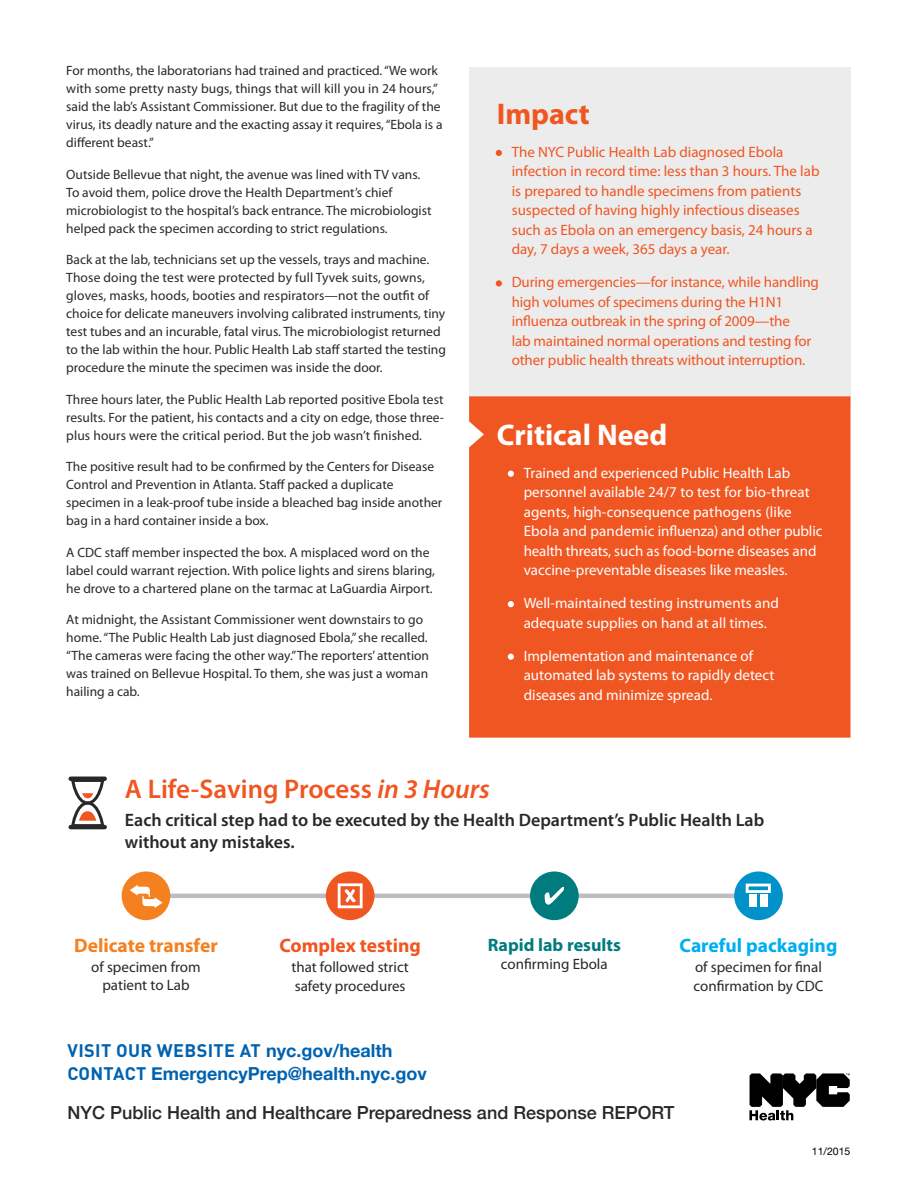
<style>
.page{position:relative;width:918px;height:1188px;background:#fff}
.page>*{position:absolute;margin:0;border:0;box-sizing:border-box;transform-origin:0 0}
.t1{font:700 30px "Myriad Pro";color:#fff}
.t2{font:700 30px "Myriad Pro";color:#f05622}
.t3{font:600 27px "Myriad Pro";color:#f05622}
.t4{font:700 19.5px "Myriad Pro";color:#f58020}
.t5{font:700 19.5px "Myriad Pro";color:#00aeef}
.t6{font:700 19.5px "Myriad Pro";color:#f05622}
.t7{font:600 18px/21.6px "Myriad Pro";color:#292829}
.t8{font:500 18px "Helvetica Neue";color:#292829}
.t9{font:700 18px "Helvetica Neue";color:#0062af}
.t10{font:700 18px "DIN Pro";letter-spacing:.02em;color:#0062af}
.t11{font:700 18px "Myriad Pro";color:#007b7e}
.t12{font:15px/19.5px "Myriad Pro";letter-spacing:-.01em;color:#f05622}
.t13{font:15px/19.5px "Myriad Pro";color:#fff}
.t14{font:15px/19.5px "Myriad Pro";color:#292829}
.t15{font:13.5px/18px "Myriad Pro";color:#292829}
.t16{font:10.5px "Helvetica Neue LT Pro";color:#000}
.s1{font-style:italic}
.s2{font-family:"Helvetica Neue"}
.s3{font-family:"DIN Pro"}
</style>
<div class="page">
<svg style="left:749px;top:1073px;width:101px;height:47px"></svg>
<div style="left:469px;top:68px;width:381px;height:337px;background:#ececed"></div>
<svg style="left:496px;top:150px;width:6px;height:6px"></svg>
<svg style="left:496px;top:280px;width:6px;height:6px"></svg>
<div style="left:469px;top:396px;width:381px;height:342px;background:#f05622"></div>
<svg style="left:508px;top:471px;width:6px;height:6px"></svg>
<svg style="left:508px;top:601px;width:6px;height:6px"></svg>
<svg style="left:508px;top:654px;width:6px;height:6px"></svg>
<hr style="left:158px;top:894px;width:615px;height:4px;background:#bcbec0">
<div style="left:122px;top:871px;width:48px;height:49px;background:#f58020;border-radius:50%"></div>
<svg style="left:130px;top:885px;width:33px;height:23px"></svg>
<div style="left:326px;top:871px;width:48px;height:49px;background:#f05622;border-radius:50%"></div>
<div style="left:338px;top:883px;width:25px;height:25px;border:3px solid #fff"></div>
<svg style="left:345px;top:889px;width:11px;height:13px"></svg>
<div style="left:734px;top:871px;width:49px;height:49px;background:#0092c8;border-radius:50%"></div>
<div style="left:746px;top:884px;width:25px;height:9px;border:3px solid #fff"></div>
<div style="left:749px;top:895px;width:19px;height:12px;background:#fff"></div>
<svg style="left:757px;top:895px;width:2px;height:12px"></svg>
<div style="left:530px;top:871px;width:49px;height:49px;background:#007b7e;border-radius:50%"></div>
<svg style="left:70px;top:780px;width:36px;height:49px"></svg>
<hr style="left:71px;top:777px;width:34px;height:4px;background:#292829">
<hr style="left:71px;top:825px;width:34px;height:4px;background:#292829">
<svg style="left:545px;top:887px;width:19px;height:18px"></svg>
<p class="t15" style="left:66px;top:62px;width:378px">For months, the laboratorians had trained and practiced. “We work with some pretty nasty bugs, things that will kill you in 24 hours,” said the lab’s Assistant Commissioner. But due to the fragility of the virus, its deadly nature and the exacting assay it requires, “Ebola is a different beast.”</p>
<p class="t15" style="left:66px;top:165px;width:367px">Outside Bellevue that night, the avenue was lined with TV vans.<br>To avoid them, police drove the Health Department’s chief microbiologist to the hospital’s back entrance. The microbiologist helped pack the specimen according to strict regulations.</p>
<p class="t15" style="left:66px;top:251px;width:381px">Back at the lab, technicians set up the vessels, trays and machine.<br>Those doing the test were protected by full Tyvek suits, gowns, gloves, masks, hoods, booties and respirators—not the outfit of choice for delicate maneuvers involving calibrated instruments, tiny test tubes and an incurable, fatal virus. The microbiologist returned to the lab within the hour. Public Health Lab staff started the testing procedure the minute the specimen was inside the door.</p>
<p class="t15" style="left:66px;top:390px;width:379px;text-align:justify">Three hours later, the Public Health Lab reported positive Ebola test results. For the patient, his contacts and a city on edge, those three&shy;plus hours were the critical period. But the job wasn’t finished.</p>
<p class="t15" style="left:66px;top:458px;width:378px">The positive result had to be confirmed by the Centers for Disease Control and Prevention in Atlanta. Staff packed a duplicate specimen in a leak-proof tube inside a bleached bag inside another bag in a hard container inside a box.</p>
<p class="t15" style="left:66px;top:543px;width:370px">A CDC staff member inspected the box. A misplaced word on the label could warrant rejection. With police lights and sirens blaring, he drove to a chartered plane on the tarmac at LaGuardia Airport.</p>
<p class="t15" style="left:66px;top:611px;width:364px">At midnight, the Assistant Commissioner went downstairs to go home. “The Public Health Lab just diagnosed Ebola,” she recalled. “The cameras were facing the other way.” The reporters’ attention was trained on Bellevue Hospital. To them, she was just a woman hailing a cab.</p>
<h1 class="t2" style="left:497px;top:94px;width:95px">Impact</h1>
<p class="t12" style="left:512px;top:142px;width:309px;text-indent:-15px">• The NYC Public Health Lab diagnosed Ebola infection in record time: less than 3 hours. The lab is prepared to handle specimens from patients suspected of having highly infectious diseases such as Ebola on an emergency basis, 24 hours a day, 7 days a week, 365 days a year.</p>
<p class="t12" style="left:512px;top:272px;width:309px;text-indent:-15px">• During emergencies—for instance, while handling high volumes of specimens during the H1N1 influenza outbreak in the spring of 2009—the<br>lab maintained normal operations and testing for other public health threats without interruption.</p>
<h1 class="t1" style="left:497px;top:415px;width:172px">Critical Need</h1>
<p class="t13" style="left:524px;top:463px;width:300px;text-indent:-15px">• Trained and experienced Public Health Lab personnel available 24/7 to test for bio-threat agents, high-consequence pathogens (like Ebola and pandemic influenza) and other public health threats, such as food-borne diseases and vaccine-preventable diseases like measles.</p>
<p class="t13" style="left:509px;top:593px;width:272px;text-align:center">• Well-maintained testing instruments and adequate supplies on hand at all times.</p>
<p class="t13" style="left:524px;top:646px;width:252px;text-indent:-15px">• Implementation and maintenance of automated lab systems to rapidly detect diseases and minimize spread.</p>
<h2 class="t3" style="left:125px;top:772px;width:366px">A Life-Saving Process <span class="s1">in 3 Hours</span></h2>
<h3 class="t7" style="left:125px;top:809px;width:641px">Each critical step had to be executed by the Health Department’s Public Health Lab without any mistakes.</h3>
<h3 class="t4" style="left:74px;top:933px;width:145px">Delicate transfer</h3>
<p class="t14" style="left:91px;top:957px;width:111px;line-height:18px;text-align:center">of specimen from patient to Lab</p>
<h3 class="t6" style="left:279px;top:933px;width:143px">Complex testing</h3>
<p class="t14" style="left:291px;top:957px;width:119px">that followed strict safety procedures</p>
<h3 class="t10" style="left:68px;top:1038px;width:326px">VISIT OUR WEBSITE AT <span class="s2">nyc.gov/health</span></h3>
<h3 class="t9" style="left:68px;top:1060px;width:361px"><span class="s3">CONTACT</span> EmergencyPrep@health.nyc.gov</h3>
<h3 class="t11" style="left:488px;top:933px;width:135px">Rapid lab results</h3>
<p class="t14" style="left:501px;top:954px;width:108px">confirming Ebola</p>
<h3 class="t5" style="left:680px;top:933px;width:159px">Careful packaging</h3>
<p class="t14" style="left:694px;top:957px;width:131px">of specimen for final confirmation by CDC</p>
<h3 class="t8" style="left:68px;top:1098px;width:608px">NYC Public Health and Healthcare Preparedness and Response REPORT</h3>
<p class="t16" style="left:812px;top:1145px;width:40px">11/2015</p>
</div>
